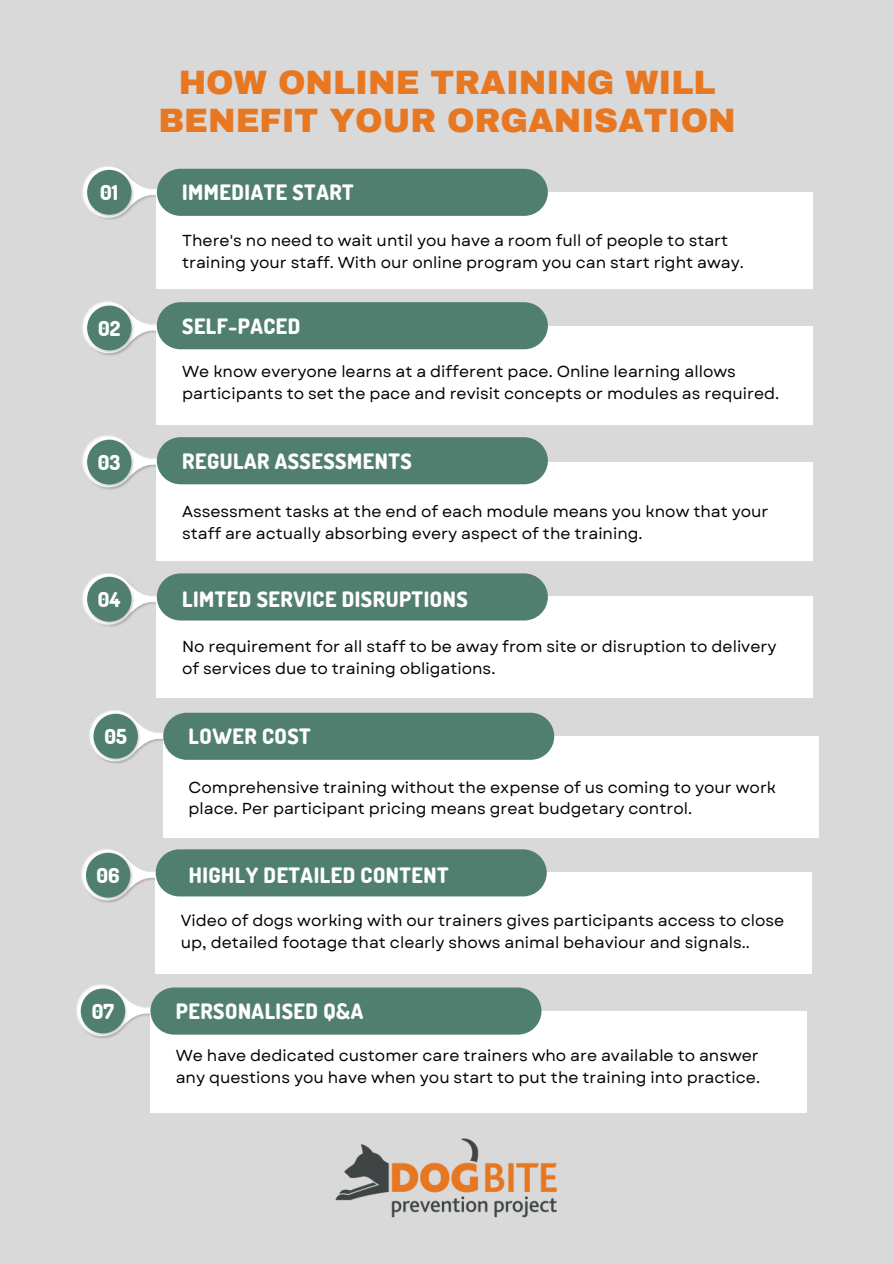
<style>
.page{position:relative;width:894px;height:1264px;background:#fff}
.page>*{position:absolute;margin:0;border:0;box-sizing:border-box;transform-origin:0 0}
.t1{font:900 33.15px/38.2px "Archivo";color:#e87722;text-align:center}
.t2{font:800 21.15px "Dosis";letter-spacing:.025em;color:#fff}
.t3{font:800 20.55px "Dosis";color:#fff}
.t4{font:15.9px/21.9px "Garet";color:#000}
</style>
<div class="page">
<div style="left:0;top:0;width:893px;height:1263px;background:#d9d9d9"></div>
<img style="left:102px;top:168px;width:87px;height:52px">
<img style="left:82px;top:166px;width:105px;height:35px">
<svg style="left:84px;top:167px;width:102px;height:51px"></svg>
<img style="left:86px;top:169px;width:48px;height:49px">
<img style="left:85px;top:168px;width:47px;height:47px">
<div style="left:87px;top:170px;width:44px;height:45px;background:#507f70;border-radius:50%"></div>
<img style="left:82px;top:301px;width:94px;height:53px">
<svg style="left:84px;top:303px;width:88px;height:50px"></svg>
<img style="left:86px;top:305px;width:48px;height:48px">
<img style="left:85px;top:303px;width:47px;height:48px">
<div style="left:87px;top:305px;width:44px;height:45px;background:#507f70;border-radius:50%"></div>
<img style="left:102px;top:488px;width:55px;height:2px">
<img style="left:82px;top:435px;width:75px;height:53px">
<svg style="left:84px;top:437px;width:92px;height:50px"></svg>
<img style="left:86px;top:439px;width:48px;height:48px">
<img style="left:85px;top:437px;width:47px;height:48px">
<div style="left:87px;top:439px;width:44px;height:45px;background:#507f70;border-radius:50%"></div>
<div style="left:157px;top:192px;width:655px;height:96px;background:#fff"></div>
<div style="left:157px;top:326px;width:655px;height:99px;background:#fff"></div>
<div style="left:157px;top:462px;width:655px;height:99px;background:#fff"></div>
<img style="left:82px;top:573px;width:75px;height:52px">
<svg style="left:84px;top:574px;width:78px;height:50px"></svg>
<img style="left:86px;top:576px;width:48px;height:48px">
<img style="left:85px;top:574px;width:47px;height:48px">
<div style="left:87px;top:577px;width:44px;height:44px;background:#507f70;border-radius:50%"></div>
<img style="left:89px;top:710px;width:38px;height:52px">
<svg style="left:90px;top:711px;width:73px;height:50px"></svg>
<img style="left:92px;top:713px;width:48px;height:48px">
<img style="left:91px;top:711px;width:48px;height:48px">
<div style="left:93px;top:713px;width:45px;height:45px;background:#507f70;border-radius:50%"></div>
<div style="left:157px;top:595px;width:655px;height:102px;background:#fff"></div>
<div style="left:163px;top:736px;width:655px;height:101px;background:#fff"></div>
<div style="left:157px;top:169px;width:390px;height:47px;background:#507f70;border-radius:24px"></div>
<div style="left:157px;top:302px;width:390px;height:47px;background:#507f70;border-radius:24px"></div>
<div style="left:157px;top:437px;width:390px;height:47px;background:#507f70;border-radius:24px"></div>
<div style="left:157px;top:573px;width:390px;height:47px;background:#507f70;border-radius:24px"></div>
<div style="left:163px;top:712px;width:391px;height:47px;background:#507f70;border-radius:24px"></div>
<img style="left:335px;top:1138px;width:222px;height:80px">
<img style="left:81px;top:866px;width:75px;height:35px">
<svg style="left:83px;top:849px;width:92px;height:51px"></svg>
<img style="left:85px;top:852px;width:48px;height:48px">
<img style="left:84px;top:850px;width:47px;height:48px">
<div style="left:86px;top:852px;width:44px;height:45px;background:#507f70;border-radius:50%"></div>
<svg style="left:77px;top:985px;width:73px;height:40px"></svg>
<img style="left:88px;top:987px;width:40px;height:49px">
<img style="left:78px;top:986px;width:48px;height:48px">
<div style="left:81px;top:988px;width:44px;height:45px;background:#507f70;border-radius:50%"></div>
<div style="left:156px;top:871px;width:655px;height:102px;background:#fff"></div>
<div style="left:150px;top:1011px;width:655px;height:101px;background:#fff"></div>
<div style="left:156px;top:849px;width:390px;height:47px;background:#507f70;border-radius:24px"></div>
<div style="left:150px;top:987px;width:391px;height:47px;background:#507f70;border-radius:24px"></div>
<h1 class="t1" style="left:158px;top:63px;width:578px">HOW ONLINE TRAINING WILL<br>BENEFIT YOUR ORGANISATION</h1>
<p class="t3" style="left:100px;top:180px;width:20px">01</p>
<h2 class="t2" style="left:182px;top:179px;width:173px">IMMEDIATE START</h2>
<p class="t4" style="left:182px;top:229px;width:563px">There's no need to wait until you have a room full of people to start training your staff. With our online program you can start right away.</p>
<p class="t3" style="left:98px;top:315px;width:24px">02</p>
<h2 class="t2" style="left:182px;top:313px;width:120px">SELF-PACED</h2>
<p class="t4" style="left:182px;top:361px;width:598px">We know everyone learns at a different pace. Online learning allows participants to set the pace and revisit concepts or modules as required.</p>
<p class="t3" style="left:98px;top:449px;width:24px">03</p>
<h2 class="t2" style="left:182px;top:447px;width:231px">REGULAR ASSESSMENTS</h2>
<p class="t4" style="left:182px;top:501px;width:587px">Assessment tasks at the end of each module means you know that your staff are actually absorbing every aspect of the training.</p>
<p class="t3" style="left:98px;top:586px;width:24px">04</p>
<h2 class="t2" style="left:182px;top:586px;width:287px">LIMTED SERVICE DISRUPTIONS</h2>
<p class="t4" style="left:182px;top:636px;width:595px">No requirement for all staff to be away from site or disruption to delivery of services due to training obligations.</p>
<p class="t3" style="left:104px;top:723px;width:24px">05</p>
<h2 class="t2" style="left:188px;top:723px;width:124px">LOWER COST</h2>
<p class="t4" style="left:188px;top:776px;width:589px">Comprehensive training without the expense of us coming to your work place. Per participant pricing means great budgetary control.</p>
<p class="t3" style="left:96px;top:862px;width:25px">06</p>
<h2 class="t2" style="left:189px;top:861px;width:261px">HIGHLY DETAILED CONTENT</h2>
<p class="t4" style="left:181px;top:910px;width:604px">Video of dogs working with our trainers gives participants access to close up, detailed footage that clearly shows animal behaviour and signals..</p>
<p class="t3" style="left:92px;top:998px;width:24px">07</p>
<h2 class="t2" style="left:176px;top:997px;width:189px">PERSONALISED Q&amp;A</h2>
<p class="t4" style="left:176px;top:1044px;width:585px">We have dedicated customer care trainers who are available to answer any questions you have when you start to put the training into practice.</p>
</div>
